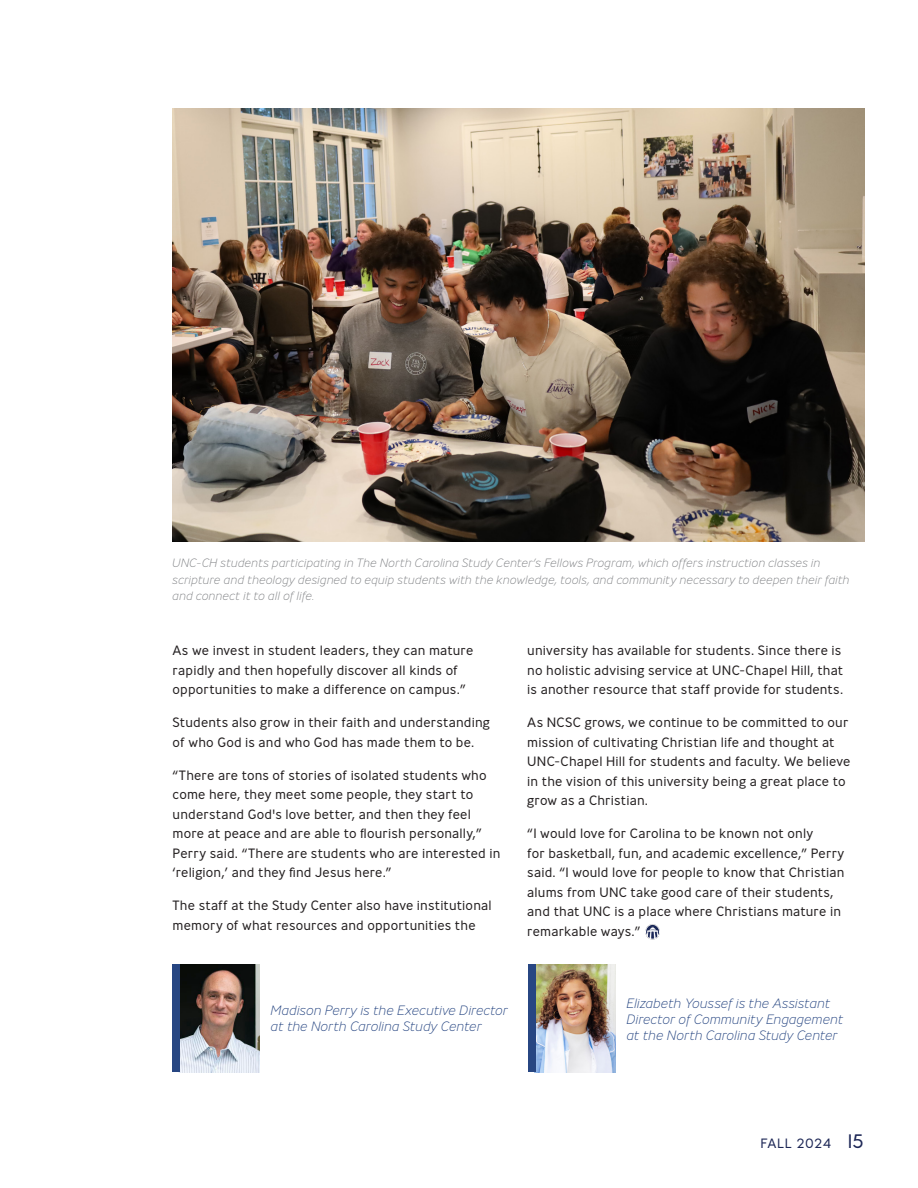
<style>
.page{position:relative;width:918px;height:1188px;background:#fff}
.page>*{position:absolute;margin:0;border:0;box-sizing:border-box;transform-origin:0 0}
.Body_SubHead{font:300 13.5px/19.5px "Ministry";letter-spacing:.01em;color:#231f20}
.Author_Attribute{font:italic 200 13.5px/16.2px "Ministry";letter-spacing:.005em;color:#274682}
.t1{font:300 13.5px "Ministry";letter-spacing:.05em;color:#1d2756}
.Photo_Caption_Adoption{font:italic 200 12px/16.5px "Ministry";letter-spacing:.01em;color:#808285}
.s1{font-size:19.5px}
</style>
<div class="page">
<img style="left:180px;top:964px;width:79px;height:108px">
<div style="left:173px;top:964px;width:7px;height:108px;background:#274682"></div>
<img style="left:536px;top:964px;width:79px;height:108px">
<div style="left:528px;top:964px;width:8px;height:108px;background:#274682"></div>
<img style="left:645px;top:924px;width:15px;height:16px">
<img style="left:173px;top:108px;width:692px;height:433px">
<p class="Photo_Caption_Adoption" style="left:173px;top:555px;width:679px">UNC-CH students participating in The North Carolina Study Center’s Fellows Program, which offers instruction classes in scripture and theology designed to equip students with the knowledge, tools, and community necessary to deepen their faith and connect it to all of life.</p>
<p class="Body_SubHead" style="left:173px;top:640px;width:302px">As we invest in student leaders, they can mature rapidly and then hopefully discover all kinds of opportunities to make a difference on campus.”</p>
<p class="Body_SubHead" style="left:173px;top:712px;width:319px">Students also grow in their faith and understanding of who God is and who God has made them to be.</p>
<p class="Body_SubHead" style="left:173px;top:765px;width:329px">“There are tons of stories of isolated students who come here, they meet some people, they start to understand God's love better, and then they feel more at peace and are able to flourish personally,” Perry said. “There are students who are interested in ‘religion,’ and they find Jesus here.”</p>
<p class="Body_SubHead" style="left:173px;top:895px;width:321px">The staff at the Study Center also have institutional memory of what resources and opportunities the</p>
<p class="Body_SubHead" style="left:527px;top:640px;width:318px">university has available for students. Since there is no holistic advising service at UNC-Chapel Hill, that is another resource that staff provide for students.</p>
<p class="Body_SubHead" style="left:527px;top:712px;width:325px">As NCSC grows, we continue to be committed to our mission of cultivating Christian life and thought at UNC-Chapel Hill for students and faculty. We believe in the vision of this university being a great place to grow as a Christian.</p>
<p class="Body_SubHead" style="left:527px;top:823px;width:319px">“I would love for Carolina to be known not only<br>for basketball, fun, and academic excellence,” Perry said. “I would love for people to know that Christian alums from UNC take good care of their students, and that UNC is a place where Christians mature in remarkable ways.”</p>
<p class="Author_Attribute" style="left:271px;top:1002px;width:239px">Madison Perry is the Executive Director at the North Carolina Study Center</p>
<p class="Author_Attribute" style="left:627px;top:995px;width:218px">Elizabeth Youssef is the Assistant<br>Director of Community Engagement at the North Carolina Study Center</p>
<p class="t1" style="left:760px;top:1134px;width:105px">FALL 2024 <span class="s1">15</span></p>
</div>
